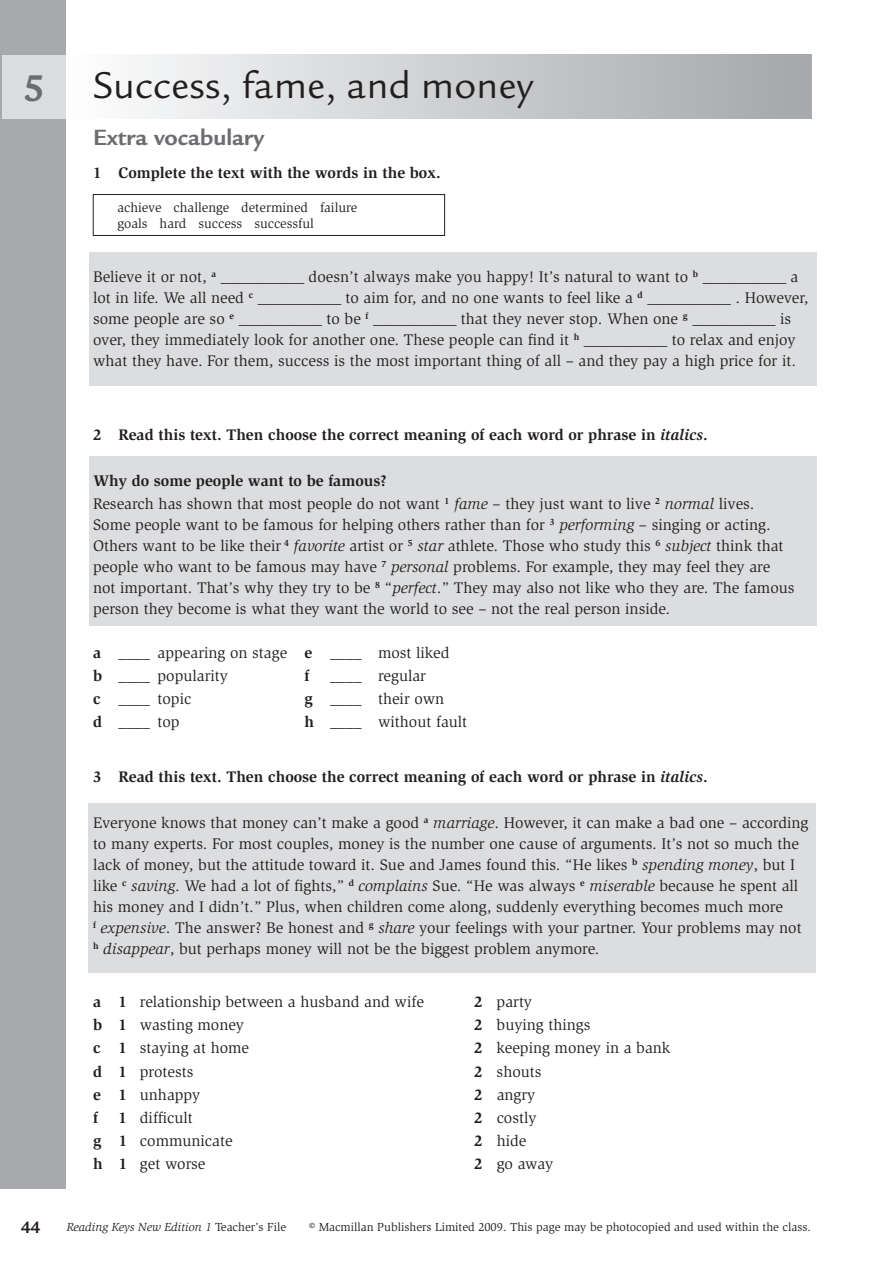
<style>
.page{position:relative;width:891px;height:1261px;background:#fff}
.page>*{position:absolute;margin:0;border:0;box-sizing:border-box;transform-origin:0 0}
.t1{font:40.5px "Legacy Sans Std";color:#231f20}
.t2{font:700 40.5px "Legacy Sans Std";color:#6c6d70}
.t3{font:700 24px "Legacy Sans Std";color:#6c6d70}
.t4{font:700 18px "Legacy Sans Std";color:#231f20}
.t5{font:15.75px/21px "Slimbach Std";color:#231f20}
.t6{font:700 15.75px "Slimbach Std";color:#231f20}
.t7{font:13.5px/16.5px "Slimbach Std";color:#231f20}
.t8{font:12px "Slimbach Std";color:#231f20}
.t9{font:italic 12px "Slimbach Std";color:#231f20}
.s1{font-style:italic}
.s2{font-weight:700}
.s3{font-style:normal}
</style>
<div class="page">
<div style="left:66px;top:55px;width:746px;height:64px;background:linear-gradient(to right,#fdfdfd,#a5a6aa)"></div>
<div style="left:88px;top:803px;width:727px;height:170px;background:#dcdddf"></div>
<div style="left:89px;top:456px;width:727px;height:170px;background:#dcdddf"></div>
<div style="left:89px;top:253px;width:727px;height:133px;background:#dcdddf"></div>
<div style="left:0;top:0;width:66px;height:1188px;background:#a8a9ad"></div>
<div style="left:2px;top:55px;width:64px;height:63px;background:#dcdddf"></div>
<div style="left:93px;top:194px;width:352px;height:42px;border:1px solid #231f20"></div>
<h1 class="t2" style="left:23px;top:65px;width:24px">5</h1>
<h1 class="t1" style="left:93px;top:62px;width:441px">Success, fame, and money</h1>
<h2 class="t3" style="left:93px;top:123px;width:173px">Extra vocabulary</h2>
<p class="t6" style="left:93px;top:164px;width:349px">1 Complete the text with the words in the box.</p>
<p class="t7" style="left:117px;top:199px;width:242px">achieve challenge determined failure goals hard success successful</p>
<p class="t5" style="left:93px;top:266px;width:717px">Believe it or not, <sup>a</sup> ___________ doesn’t always make you happy! It’s natural to want to <sup>b</sup> ___________ a lot in life. We all need <sup>c</sup> ___________ to aim for, and no one wants to feel like a <sup>d</sup> ___________ . However, some people are so <sup>e</sup> ___________ to be <sup>f</sup> ___________ that they never stop. When one <sup>g</sup> ___________ is over, they immediately look for another one. These people can find it <sup>h</sup> ___________ to relax and enjoy what they have. For them, success is the most important thing of all – and they pay a high price for it.</p>
<p class="t6" style="left:93px;top:425px;width:616px">2 Read this text. Then choose the correct meaning of each word or phrase in <span class="s1">italics</span>.</p>
<p class="t5" style="left:93px;top:469px;width:663px;line-height:23.1px"><span class="s2">Why do some people want to be famous?<br></span>Research has shown that most people do not want <sup>1</sup> <span class="s1">fame</span> – they just want to live <sup>2</sup> <span class="s1">normal</span> lives.</p>
<p class="t5" style="left:93px;top:514px;width:703px">Some people want to be famous for helping others rather than for <sup>3</sup> <span class="s1">performing</span> – singing or acting.<br>Others want to be like their <sup>4</sup> <span class="s1">favorite</span> artist or <sup>5</sup> <span class="s1">star</span> athlete. Those who study this <sup>6</sup> <span class="s1">subject</span> think that people who want to be famous may have <sup>7</sup> <span class="s1">personal</span> problems. For example, they may feel they are not important. That’s why they try to be <sup>8</sup> “<span class="s1">perfect</span>.” They may also not like who they are. The famous person they become is what they want the world to see – not the real person inside.</p>
<p class="t5" style="left:93px;top:641px;width:358px;line-height:23.1px"><span class="s2">a</span> ____ appearing on stage <span class="s2">e</span> ____ most liked <span class="s2">b</span> ____ popularity</p>
<p class="t6" style="left:305px;top:666px;width:6px">f</p>
<p class="t5" style="left:330px;top:665px;width:98px">____ regular</p>
<p class="t5" style="left:93px;top:689px;width:100px"><span class="s2">c</span> ____ topic</p>
<p class="t5" style="left:305px;top:689px;width:141px"><span class="s2">g</span> ____ their own</p>
<p class="t5" style="left:93px;top:712px;width:88px"><span class="s2">d</span> ____ top</p>
<p class="t5" style="left:305px;top:712px;width:164px"><span class="s2">h</span> ____ without fault</p>
<p class="t6" style="left:93px;top:767px;width:616px">3 Read this text. Then choose the correct meaning of each word or phrase in <span class="s1">italics</span>.</p>
<p class="t5" style="left:93px;top:813px;width:717px">Everyone knows that money can’t make a good <sup>a</sup> <span class="s1">marriage</span>. However, it can make a bad one – according to many experts. For most couples, money is the number one cause of arguments. It’s not so much the lack of money, but the attitude toward it. Sue and James found this. “He likes <sup>b</sup> <span class="s1">spending money</span>, but I like <sup>c</sup> <span class="s1">saving</span>. We had a lot of fights,” <sup>d</sup> <span class="s1">complains</span> Sue. “He was always <sup>e</sup> <span class="s1">miserable</span> because he spent all his money and I didn’t.” Plus, when children come along, suddenly everything becomes much more<br><sup>f</sup> <span class="s1">expensive</span>. The answer? Be honest and <sup>g</sup> <span class="s1">share</span> your feelings with your partner. Your problems may not <sup>h</sup> <span class="s1">disappear</span>, but perhaps money will not be the biggest problem anymore.</p>
<p class="t5" style="left:93px;top:991px;width:332px"><span class="s2">a 1</span> relationship between a husband and wife</p>
<p class="t5" style="left:474px;top:991px;width:60px"><span class="s2">2</span> party</p>
<p class="t5" style="left:93px;top:1014px;width:152px"><span class="s2">b 1</span> wasting money</p>
<p class="t5" style="left:474px;top:1014px;width:118px"><span class="s2">2</span> buying things</p>
<p class="t5" style="left:93px;top:1038px;width:158px"><span class="s2">c 1</span> staying at home</p>
<p class="t5" style="left:474px;top:1038px;width:198px"><span class="s2">2</span> keeping money in a bank</p>
<p class="t5" style="left:93px;top:1061px;width:102px"><span class="s2">d 1</span> protests</p>
<p class="t5" style="left:474px;top:1061px;width:69px"><span class="s2">2</span> shouts</p>
<p class="t5" style="left:93px;top:1084px;width:109px"><span class="s2">e 1</span> unhappy</p>
<p class="t5" style="left:474px;top:1084px;width:63px"><span class="s2">2</span> angry</p>
<p class="t6" style="left:93px;top:1108px;width:6px">f</p>
<p class="t5" style="left:119px;top:1107px;width:76px"><span class="s2">1</span> difficult</p>
<p class="t5" style="left:474px;top:1107px;width:64px"><span class="s2">2</span> costly</p>
<p class="t5" style="left:93px;top:1130px;width:141px"><span class="s2">g 1</span> communicate</p>
<p class="t5" style="left:474px;top:1130px;width:54px"><span class="s2">2</span> hide</p>
<p class="t5" style="left:93px;top:1153px;width:114px"><span class="s2">h 1</span> get worse</p>
<p class="t5" style="left:474px;top:1153px;width:81px"><span class="s2">2</span> go away</p>
<p class="t4" style="left:21px;top:1217px;width:21px">44</p>
<p class="t9" style="left:67px;top:1220px;width:221px">Reading Keys New Edition 1 <span class="s3">Teacher’s File</span></p>
<p class="t8" style="left:309px;top:1220px;width:503px">© Macmillan Publishers Limited 2009. This page may be photocopied and used within the class.</p>
</div>
